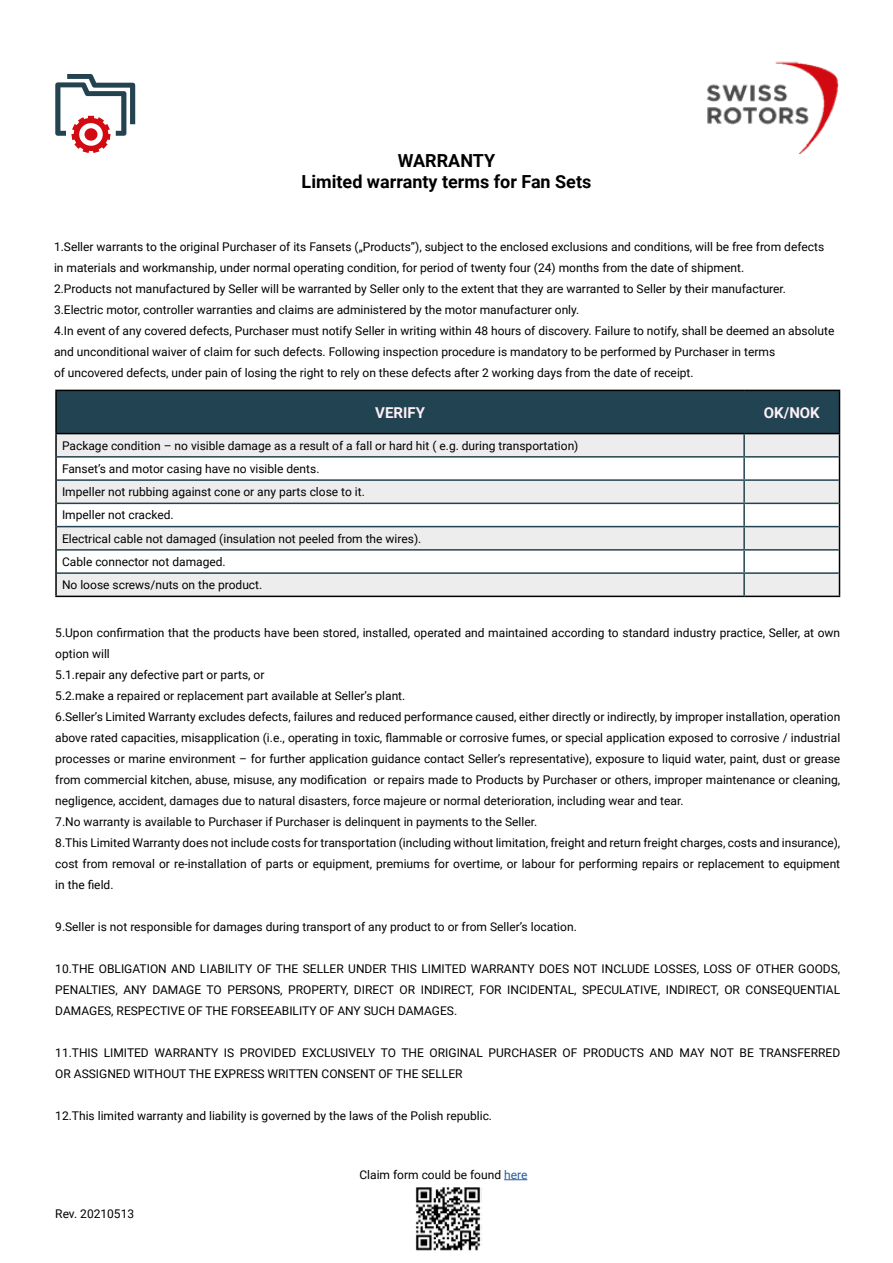
<style>
.page{position:relative;width:893px;height:1263px;background:#fff}
.page>*{position:absolute;margin:0;border:0;box-sizing:border-box;transform-origin:0 0}
.t1{font:700 18px/21px "Roboto";color:#000;text-align:center}
.t2{font:700 15px "Roboto";color:#fdf0f7}
.t3{font:12px/21px "Roboto";color:#000}
.s1{color:#275b9b}
</style>
<div class="page">
<svg style="left:55px;top:74px;width:80px;height:79px"></svg>
<div style="left:85px;top:128px;width:12px;height:13px;background:#d20a11;border-radius:50%"></div>
<hr style="left:55px;top:390px;width:689px;height:1px;background:#000">
<hr style="left:55px;top:391px;width:2px;height:42px;background:#000">
<hr style="left:55px;top:433px;width:689px;height:1px;background:#000">
<hr style="left:55px;top:434px;width:2px;height:23px;background:#000">
<hr style="left:55px;top:457px;width:2px;height:23px;background:#000">
<hr style="left:55px;top:480px;width:2px;height:23px;background:#000">
<hr style="left:55px;top:503px;width:2px;height:24px;background:#000">
<hr style="left:55px;top:527px;width:2px;height:23px;background:#000">
<hr style="left:55px;top:550px;width:2px;height:23px;background:#000">
<hr style="left:55px;top:573px;width:2px;height:23px;background:#000">
<svg style="left:56px;top:390px;width:784px;height:206px"></svg>
<hr style="left:55px;top:596px;width:689px;height:1px;background:#000">
<hr style="left:744px;top:596px;width:96px;height:1px;background:#000">
<hr style="left:743px;top:391px;width:2px;height:42px;background:#224351">
<hr style="left:743px;top:434px;width:2px;height:22px;background:#224351">
<hr style="left:57px;top:456px;width:687px;height:2px;background:#224351">
<hr style="left:744px;top:456px;width:95px;height:2px;background:#224351">
<hr style="left:743px;top:458px;width:2px;height:21px;background:#224351">
<hr style="left:57px;top:479px;width:687px;height:2px;background:#224351">
<hr style="left:744px;top:479px;width:95px;height:2px;background:#224351">
<hr style="left:743px;top:481px;width:2px;height:22px;background:#224351">
<hr style="left:57px;top:503px;width:687px;height:1px;background:#224351">
<hr style="left:744px;top:503px;width:95px;height:1px;background:#224351">
<hr style="left:743px;top:504px;width:2px;height:22px;background:#224351">
<hr style="left:57px;top:526px;width:687px;height:1px;background:#224351">
<hr style="left:744px;top:526px;width:95px;height:1px;background:#224351">
<hr style="left:743px;top:527px;width:2px;height:22px;background:#224351">
<hr style="left:57px;top:549px;width:687px;height:2px;background:#224351">
<hr style="left:744px;top:549px;width:95px;height:2px;background:#224351">
<hr style="left:743px;top:551px;width:2px;height:21px;background:#224351">
<hr style="left:57px;top:572px;width:687px;height:2px;background:#224351">
<hr style="left:744px;top:572px;width:95px;height:2px;background:#224351">
<hr style="left:743px;top:574px;width:2px;height:22px;background:#224351">
<svg style="left:504px;top:1179px;width:23px;height:1px"></svg>
<img style="left:415px;top:1187px;width:66px;height:64px">
<img style="left:707px;top:61px;width:132px;height:92px">
<h1 class="t1" style="left:302px;top:149px;width:291px">WARRANTY<br>Limited warranty terms for Fan Sets</h1>
<p class="t3" style="left:54px;top:235px;width:782px">1.Seller warrants to the original Purchaser of its Fansets („Products”), subject to the enclosed exclusions and conditions, will be free from defects in materials and workmanship, under normal operating condition, for period of twenty four (24) months from the date of shipment.<br>2.Products not manufactured by Seller will be warranted by Seller only to the extent that they are warranted to Seller by their manufacturer.<br>3.Electric motor, controller warranties and claims are administered by the motor manufacturer only.<br>4.In event of any covered defects, Purchaser must notify Seller in writing within 48 hours of discovery. Failure to notify, shall be deemed an absolute and unconditional waiver of claim for such defects. Following inspection procedure is mandatory to be performed by Purchaser in terms<br>of uncovered defects, under pain of losing the right to rely on these defects after 2 working days from the date of receipt.</p>
<p class="t2" style="left:375px;top:402px;width:51px">VERIFY</p>
<p class="t2" style="left:764px;top:402px;width:57px">OK/NOK</p>
<p class="t3" style="left:62px;top:433px;width:518px;line-height:23.2px">Package condition – no visible damage as a result of a fall or hard hit ( e.g. during transportation)<br>Fanset’s and motor casing have no visible dents.<br>Impeller not rubbing against cone or any parts close to it.<br>Impeller not cracked.<br>Electrical cable not damaged (insulation not peeled from the wires).<br>Cable connector not damaged.<br>No loose screws/nuts on the product.</p>
<p class="t3" style="left:55px;top:621px;width:786px">5.Upon confirmation that the products have been stored, installed, operated and maintained according to standard industry practice, Seller, at own option will<br>5.1.repair any defective part or parts, or<br>5.2.make a repaired or replacement part available at Seller’s plant.<br>6.Seller’s Limited Warranty excludes defects, failures and reduced performance caused, either directly or indirectly, by improper installation, operation above rated capacities, misapplication (i.e., operating in toxic, flammable or corrosive fumes, or special application exposed to corrosive / industrial processes or marine environment – for further application guidance contact Seller’s representative), exposure to liquid water, paint, dust or grease from commercial kitchen, abuse, misuse, any modification or repairs made to Products by Purchaser or others, improper maintenance or cleaning, negligence, accident, damages due to natural disasters, force majeure or normal deterioration, including wear and tear.<br>7.No warranty is available to Purchaser if Purchaser is delinquent in payments to the Seller.<br>8.This Limited Warranty does not include costs for transportation (including without limitation, freight and return freight charges, costs and insurance), cost from removal or re-installation of parts or equipment, premiums for overtime, or labour for performing repairs or replacement to equipment in the field.</p>
<p class="t3" style="left:55px;top:915px;width:523px">9.Seller is not responsible for damages during transport of any product to or from Seller’s location.</p>
<p class="t3" style="left:55px;top:957px;width:786px;text-align:justify">10.THE OBLIGATION AND LIABILITY OF THE SELLER UNDER THIS LIMITED WARRANTY DOES NOT INCLUDE LOSSES, LOSS OF OTHER GOODS, PENALTIES, ANY DAMAGE TO PERSONS, PROPERTY, DIRECT OR INDIRECT, FOR INCIDENTAL, SPECULATIVE, INDIRECT, OR CONSEQUENTIAL DAMAGES, RESPECTIVE OF THE FORSEEABILITY OF ANY SUCH DAMAGES.</p>
<p class="t3" style="left:55px;top:1041px;width:786px">11.THIS LIMITED WARRANTY IS PROVIDED EXCLUSIVELY TO THE ORIGINAL PURCHASER OF PRODUCTS AND MAY NOT BE TRANSFERRED<br>OR ASSIGNED WITHOUT THE EXPRESS WRITTEN CONSENT OF THE SELLER</p>
<p class="t3" style="left:55px;top:1104px;width:438px">12.This limited warranty and liability is governed by the laws of the Polish republic.</p>
<p class="t3" style="left:55px;top:1203px;width:80px">Rev. 20210513</p>
<p class="t3" style="left:359px;top:1164px;width:169px">Claim form could be found <span class="s1">here</span></p>
</div>
